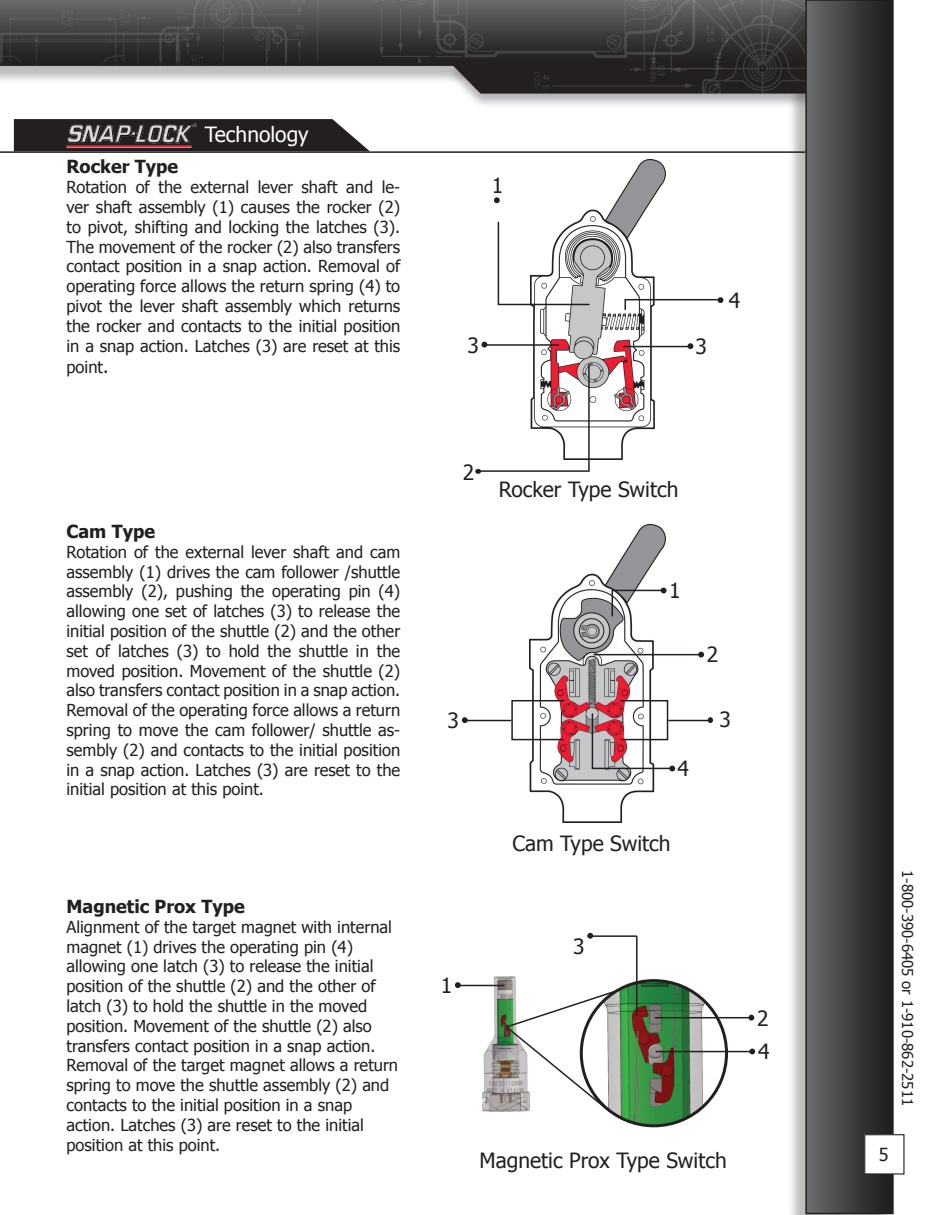
<style>
.page{position:relative;width:945px;height:1215px;background:#fff}
.page>*{position:absolute;margin:0;border:0;box-sizing:border-box;transform-origin:0 0}
.t1{font:21px/33.9px "Tahoma";color:#231f20}
.t2{font:21px "Tahoma";color:#fff}
.t3{font:700 18px "Tahoma";color:#231f20}
.t4{font:18px "Tahoma";color:#231f20}
.t5{font:16.5px/19.8px "Tahoma";color:#231f20;text-align:justify}
.t6{font:15px "Tahoma";color:#231f20}
.s1{font-size:18px}
</style>
<div class="page">
<img style="left:0;top:0;width:805px;height:105px">
<div style="left:787px;top:2px;width:105px;height:1213px;background:#231f20;opacity:.3"></div>
<div style="left:806px;top:0;width:87px;height:1214px;background:linear-gradient(to right,#6a6b6e,#1b1818)"></div>
<div style="left:805px;top:0;width:89px;height:1214px;border:2px solid #231f20"></div>
<div style="left:865px;top:1135px;width:39px;height:39px;background:#fff"></div>
<div style="left:864px;top:1134px;width:41px;height:41px;border:1px solid #231f20"></div>
<hr style="left:0;top:151px;width:805px;height:2px;background:#231f20">
<img style="left:529px;top:524px;width:136px;height:298px">
<img style="left:531px;top:160px;width:135px;height:299px">
<svg style="left:494px;top:197px;width:6px;height:6px"></svg>
<svg style="left:475px;top:363px;width:115px;height:111px"></svg>
<svg style="left:624px;top:297px;width:99px;height:14px"></svg>
<svg style="left:698px;top:652px;width:6px;height:6px"></svg>
<hr style="left:464px;top:720px;width:47px;height:1px;background:#231f20">
<svg style="left:462px;top:717px;width:6px;height:6px"></svg>
<svg style="left:481px;top:342px;width:6px;height:6px"></svg>
<hr style="left:484px;top:344px;width:75px;height:2px;background:#231f20">
<hr style="left:624px;top:346px;width:67px;height:1px;background:#231f20">
<svg style="left:688px;top:343px;width:5px;height:6px"></svg>
<svg style="left:497px;top:221px;width:93px;height:85px"></svg>
<div style="left:511px;top:700px;width:54px;height:40px;border:2px solid #231f20"></div>
<hr style="left:668px;top:720px;width:43px;height:1px;background:#231f20">
<svg style="left:708px;top:717px;width:5px;height:6px"></svg>
<div style="left:620px;top:700px;width:48px;height:40px;border:2px solid #231f20"></div>
<hr style="left:594px;top:654px;width:108px;height:1px;background:#231f20">
<svg style="left:611px;top:588px;width:56px;height:29px"></svg>
<svg style="left:591px;top:713px;width:84px;height:58px"></svg>
<img style="left:483px;top:977px;width:33px;height:135px">
<img style="left:581px;top:981px;width:146px;height:145px;border-radius:73px">
<svg style="left:504px;top:989px;width:115px;height:124px"></svg>
<svg style="left:14px;top:119px;width:356px;height:32px;background:#333031"></svg>
<img style="left:67px;top:124px;width:129px;height:24px">
<hr style="left:590px;top:935px;width:47px;height:2px;background:#231f20">
<svg style="left:587px;top:933px;width:6px;height:6px"></svg>
<hr style="left:636px;top:936px;width:2px;height:80px;background:#231f20">
<svg style="left:748px;top:1015px;width:6px;height:6px"></svg>
<hr style="left:655px;top:1017px;width:97px;height:1px;background:#231f20">
<svg style="left:749px;top:1049px;width:6px;height:5px"></svg>
<hr style="left:656px;top:1051px;width:97px;height:1px;background:#231f20">
<hr style="left:457px;top:985px;width:47px;height:1px;background:#231f20">
<svg style="left:455px;top:982px;width:6px;height:6px"></svg>
<p class="t2" style="left:205px;top:120px;width:105px">Technology</p>
<p class="t3" style="left:67px;top:154px;width:113px">Rocker Type</p>
<p class="t5" style="left:67px;top:176px;width:335px">Rotation of the external lever shaft and le&shy;ver shaft assembly (1) causes the rocker (2) to pivot, shifting and locking the latches (3).<br>The movement of the rocker (2) also transfers contact position in a snap action. Removal of operating force allows the return spring (4) to pivot the lever shaft assembly which returns the rocker and contacts to the initial position in a snap action. Latches (3) are reset at this</p>
<p class="t5" style="left:67px;top:356px;width:44px">point<span class="s1">.</span></p>
<p class="t3" style="left:67px;top:519px;width:90px">Cam Type</p>
<p class="t5" style="left:67px;top:541px;width:335px">Rotation of the external lever shaft and cam assembly (1) drives the cam follower /shuttle assembly (2), pushing the operating pin (4) allowing one set of latches (3) to release the initial position of the shuttle (2) and the other set of latches (3) to hold the shuttle in the moved position. Movement of the shuttle (2) also transfers contact position in a snap action.<br>Removal of the operating force allows a return spring to move the cam follower/ shuttle as&shy;sembly (2) and contacts to the initial position in a snap action. Latches (3) are reset to the initial position at this point.</p>
<p class="t3" style="left:67px;top:894px;width:180px">Magnetic Prox Type</p>
<p class="t5" style="left:67px;top:916px;width:333px;text-align:left">Alignment of the target magnet with internal magnet (1) drives the operating pin (4) allowing one latch (3) to release the initial position of the shuttle (2) and the other of latch (3) to hold the shuttle in the moved position. Movement of the shuttle (2) also transfers contact position in a snap action.<br>Removal of the target magnet allows a return spring to move the shuttle assembly (2) and contacts to the initial position in a snap action. Latches (3) are reset to the initial position at this point.</p>
<p class="t1" style="left:492px;top:168px;width:13px">1</p>
<p class="t1" style="left:467px;top:327px;width:13px">3</p>
<p class="t1" style="left:695px;top:328px;width:13px">3</p>
<p class="t1" style="left:729px;top:282px;width:13px">4</p>
<p class="t1" style="left:463px;top:454px;width:13px">2</p>
<p class="t1" style="left:499px;top:472px;width:181px">Rocker Type Switch</p>
<p class="t1" style="left:448px;top:702px;width:13px">3</p>
<p class="t1" style="left:669px;top:572px;width:13px">1</p>
<p class="t1" style="left:707px;top:637px;width:13px">2</p>
<p class="t1" style="left:678px;top:750px;width:13px">4</p>
<p class="t1" style="left:719px;top:702px;width:13px">3</p>
<p class="t1" style="left:512px;top:826px;width:160px">Cam Type Switch</p>
<p class="t1" style="left:441px;top:967px;width:13px">1</p>
<p class="t1" style="left:573px;top:928px;width:13px">3</p>
<p class="t1" style="left:757px;top:1000px;width:14px">2<br>4</p>
<p class="t1" style="left:480px;top:1142px;width:249px">Magnetic Prox Type Switch</p>
<p class="t6" style="left:918px;top:870px;width:237px;rotate:90deg">1-800-390-6405 or 1-910-862-2511</p>
<p class="t4" style="left:879px;top:1143px;width:11px">5</p>
</div>
